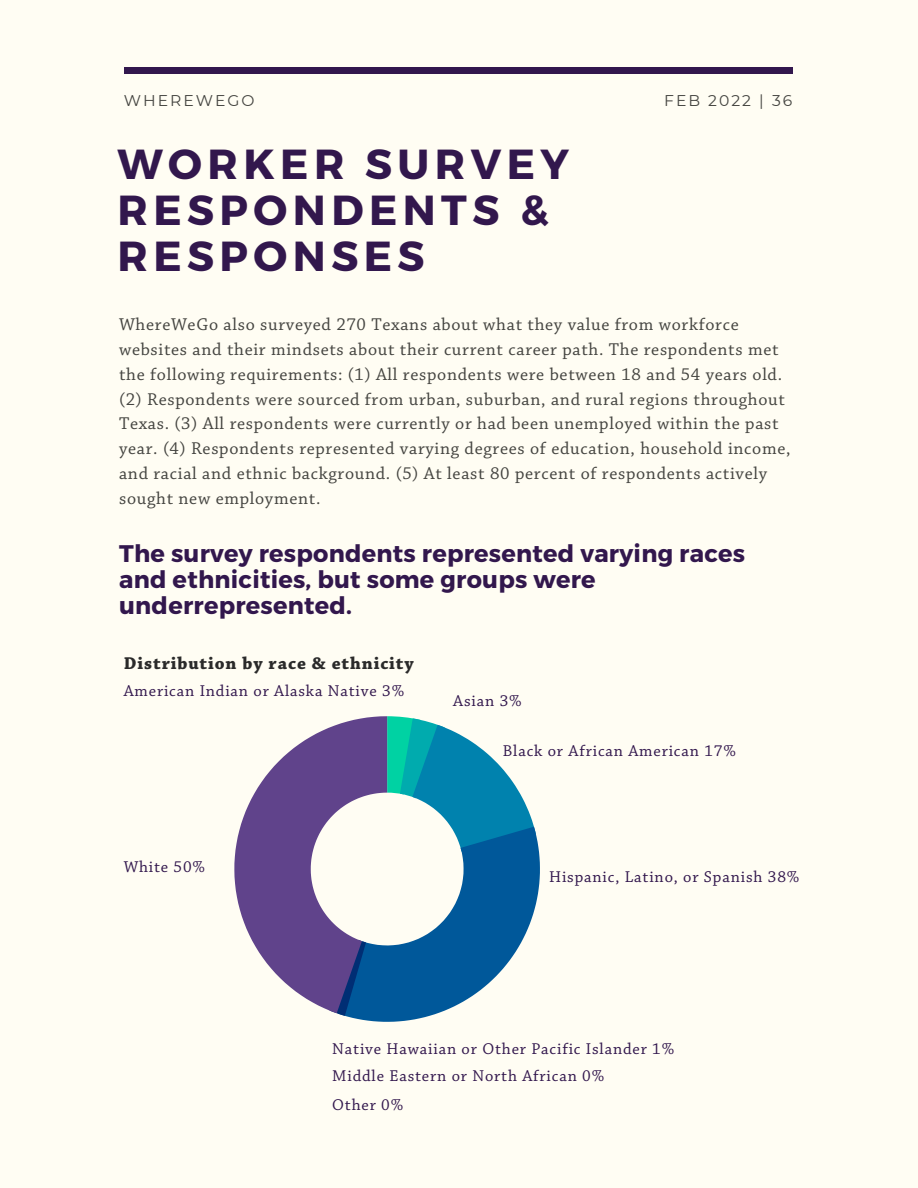
<style>
.page{position:relative;width:918px;height:1188px;background:#fffdf3}
.page>*{position:absolute;margin:0;border:0;box-sizing:border-box;transform-origin:0 0}
.t1{font:700 42px/46.2px "Montserrat";letter-spacing:.13em;color:#32174d}
.t2{font:700 24px/25.8px "Montserrat";letter-spacing:.01em;color:#32174d}
.t3{font:18px/24.8px "Chaparral Pro";letter-spacing:.04em;color:#444440}
.t4{font:700 18px "Chaparral Pro";letter-spacing:.05em;color:#2a2a2a}
.t5{font:16.5px "Chaparral Pro";letter-spacing:.05em;color:#32174d}
.t6{font:15.6px "Montserrat";letter-spacing:.13em;color:#444440}
</style>
<div class="page">
<div style="left:124px;top:67px;width:669px;height:7px;background:#32174d"></div>
<svg style="left:234px;top:727px;width:96px;height:284px;fill:#60438b"></svg>
<svg style="left:330px;top:716px;width:210px;height:306px"></svg>
<p class="t6" style="left:124px;top:91px;width:132px">WHEREWEGO</p>
<p class="t6" style="left:664px;top:91px;width:130px">FEB 2022 | 36</p>
<h1 class="t1" style="left:117px;top:139px;width:453px">WORKER SURVEY<br>RESPONDENTS &amp;<br>RESPONSES</h1>
<p class="t3" style="left:119px;top:314px;width:673px">WhereWeGo also surveyed 270 Texans about what they value from workforce websites and their mindsets about their current career path. The respondents met the following requirements: (1) All respondents were between 18 and 54 years old. (2) Respondents were sourced from urban, suburban, and rural regions throughout Texas. (3) All respondents were currently or had been unemployed within the past year. (4) Respondents represented varying degrees of education, household income, and racial and ethnic background. (5) At least 80 percent of respondents actively sought new employment.</p>
<h2 class="t2" style="left:119px;top:540px;width:628px">The survey respondents represented varying races and ethnicities, but some groups were underrepresented.</h2>
<p class="t4" style="left:124px;top:655px;width:292px">Distribution by race &amp; ethnicity</p>
<p class="t5" style="left:124px;top:684px;width:282px">American Indian or Alaska Native 3%</p>
<p class="t5" style="left:124px;top:860px;width:83px">White 50%</p>
<p class="t5" style="left:453px;top:694px;width:70px">Asian 3%</p>
<p class="t5" style="left:503px;top:743px;width:234px">Black or African American 17%</p>
<p class="t5" style="left:549px;top:870px;width:252px">Hispanic, Latino, or Spanish 38%</p>
<p class="t5" style="left:332px;top:1042px;width:344px">Native Hawaiian or Other Pacific Islander 1%</p>
<p class="t5" style="left:332px;top:1069px;width:274px">Middle Eastern or North African 0%</p>
<p class="t5" style="left:332px;top:1097px;width:73px">Other 0%</p>
</div>
